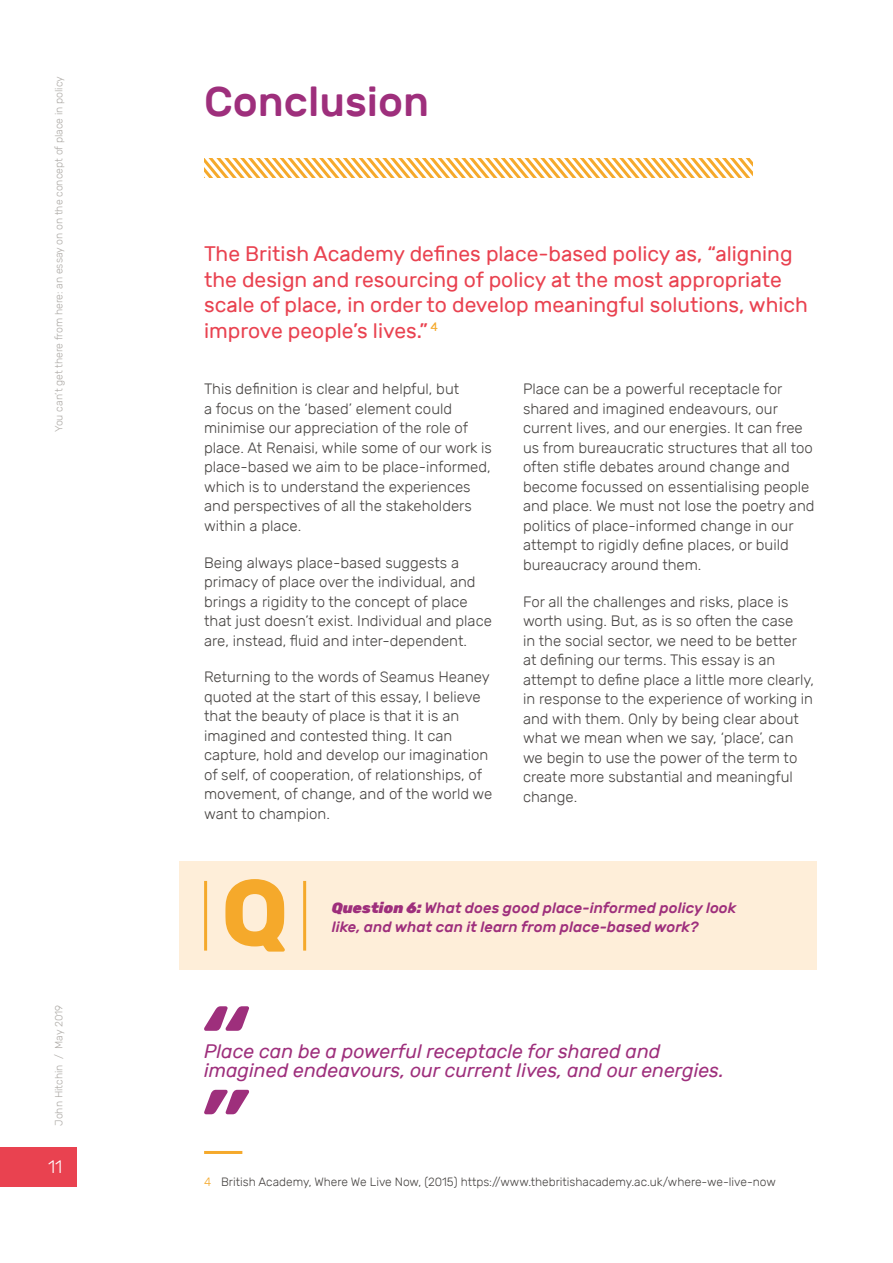
<style>
.page{position:relative;width:893px;height:1263px;background:#fff}
.page>*{position:absolute;margin:0;border:0;box-sizing:border-box;transform-origin:0 0}
.t1{font:500 42px "Rubik";color:#9e2f7c}
.t2{font:21px/25.5px "Rubik";color:#e94250}
.t3{font:italic 19.5px/19.5px "Rubik";color:#9e2f7c}
.t4{font:300 18px "Rubik";color:#fff}
.t5{font:300 15px/19.5px "Rubik";color:#474442}
.t6{font:italic 500 15px/19.5px "Rubik";color:#9e2f7c}
.t7{font:300 12px "Rubik";color:#474442}
.t8{font:300 10.5px "Rubik";color:#afaca8}
.s1{font-weight:900}
.s2{color:#f5a92b}
</style>
<div class="page">
<svg style="left:204px;top:158px;width:549px;height:20px"></svg>
<hr style="left:204px;top:1151px;width:38px;height:3px;background:#f5a92b">
<svg style="left:204px;top:1006px;width:45px;height:25px"></svg>
<svg style="left:204px;top:1090px;width:45px;height:24px"></svg>
<div style="left:179px;top:861px;width:637px;height:109px;background:#feeed9"></div>
<svg style="left:225px;top:879px;width:60px;height:72px"></svg>
<hr style="left:303px;top:881px;width:3px;height:69px;background:#f5a92b">
<hr style="left:204px;top:881px;width:3px;height:69px;background:#f5a92b">
<div style="left:0;top:1147px;width:77px;height:39px;background:#e94250"></div>
<p class="t8" style="left:53px;top:432px;width:357px;rotate:-90deg">You can’t get there from here: an essay on on the concept of place in policy</p>
<p class="t8" style="left:53px;top:1126px;width:123px;rotate:-90deg">John Hitchin / May 2019</p>
<p class="t4" style="left:48px;top:1157px;width:16px">11</p>
<h1 class="t1" style="left:204px;top:78px;width:227px">Conclusion</h1>
<h2 class="t2" style="left:204px;top:242px;width:605px">The British Academy defines place-based policy as, “aligning the design and resourcing of policy at the most appropriate scale of place, in order to develop meaningful solutions, which improve people’s lives.” <sup>4</sup></h2>
<p class="t5" style="left:204px;top:380px;width:289px">This definition is clear and helpful, but<br>a focus on the ‘based’ element could minimise our appreciation of the role of place. At Renaisi, while some of our work is place-based we aim to be place-informed, which is to understand the experiences and perspectives of all the stakeholders within a place.</p>
<p class="t5" style="left:204px;top:553px;width:289px">Being always place-based suggests a primacy of place over the individual, and brings a rigidity to the concept of place that just doesn’t exist. Individual and place are, instead, fluid and inter-dependent.</p>
<p class="t5" style="left:204px;top:667px;width:290px">Returning to the words of Seamus Heaney quoted at the start of this essay, I believe that the beauty of place is that it is an imagined and contested thing. It can capture, hold and develop our imagination of self, of cooperation, of relationships, of movement, of change, and of the world we want to champion.</p>
<p class="t5" style="left:523px;top:380px;width:293px">Place can be a powerful receptacle for shared and imagined endeavours, our current lives, and our energies. It can free us from bureaucratic structures that all too often stifle debates around change and become focussed on essentialising people and place. We must not lose the poetry and politics of place-informed change in our attempt to rigidly define places, or build bureaucracy around them.</p>
<p class="t5" style="left:523px;top:592px;width:292px">For all the challenges and risks, place is worth using. But, as is so often the case<br>in the social sector, we need to be better<br>at defining our terms. This essay is an attempt to define place a little more clearly, in response to the experience of working in and with them. Only by being clear about what we mean when we say, ‘place’, can we begin to use the power of the term to create more substantial and meaningful change.</p>
<p class="t6" style="left:332px;top:898px;width:406px"><span class="s1">Question 6:</span> What does good place-informed policy look like, and what can it learn from place-based work?</p>
<h3 class="t3" style="left:204px;top:1041px;width:521px">Place can be a powerful receptacle for shared and imagined endeavours, our current lives, and our energies.</h3>
<p class="t7" style="left:204px;top:1175px;width:573px"><span class="s2">4</span> British Academy, Where We Live Now, (2015) https://www.thebritishacademy.ac.uk/where-we-live-now</p>
</div>
